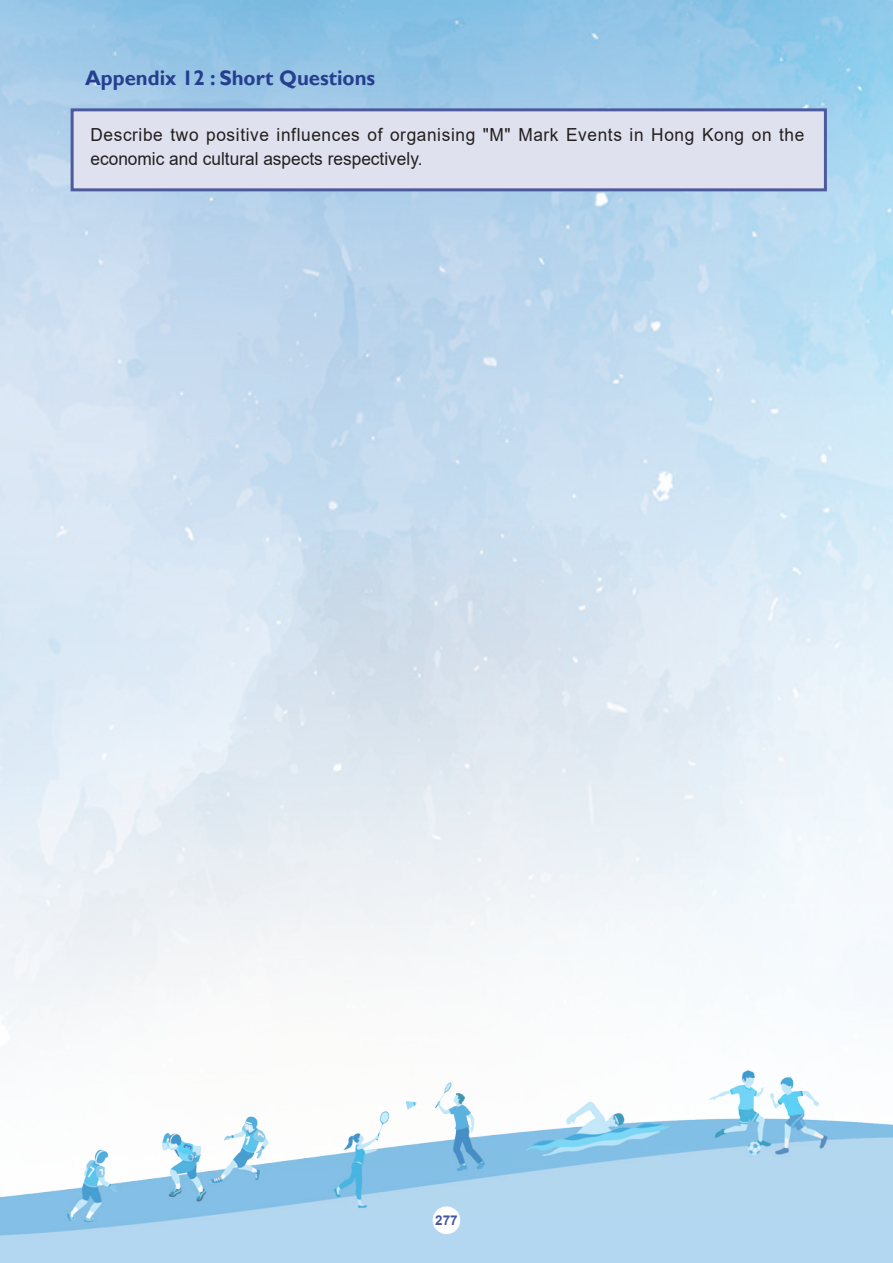
<style>
.page{position:relative;width:893px;height:1263px;background:#fff}
.page>*{position:absolute;margin:0;border:0;box-sizing:border-box;transform-origin:0 0}
.t1{font:700 21px "Gill Sans";color:#253f8e}
.t2{font:18px/24px "Arial";letter-spacing:.035em;color:#231f20;scale:.96 1}
.t3{font:700 13.5px "Arial";color:#43549a}
</style>
<div class="page">
<img style="left:0;top:0;width:893px;height:1263px">
<div style="left:433px;top:1206px;width:27px;height:28px;background:#fff;border-radius:50%"></div>
<div style="left:71px;top:108px;width:756px;height:83px;background:#e0e1ee;border:3px solid #4d5a9e"></div>
<p class="t1" style="left:85px;top:65px;width:292px">Appendix 12 : Short Questions</p>
<p class="t2" style="left:90px;top:122px;width:745px">Describe two positive influences of organising "M" Mark Events in Hong Kong on the economic and cultural aspects respectively.</p>
<p class="t3" style="left:435px;top:1210px;width:24px">277</p>
</div>
